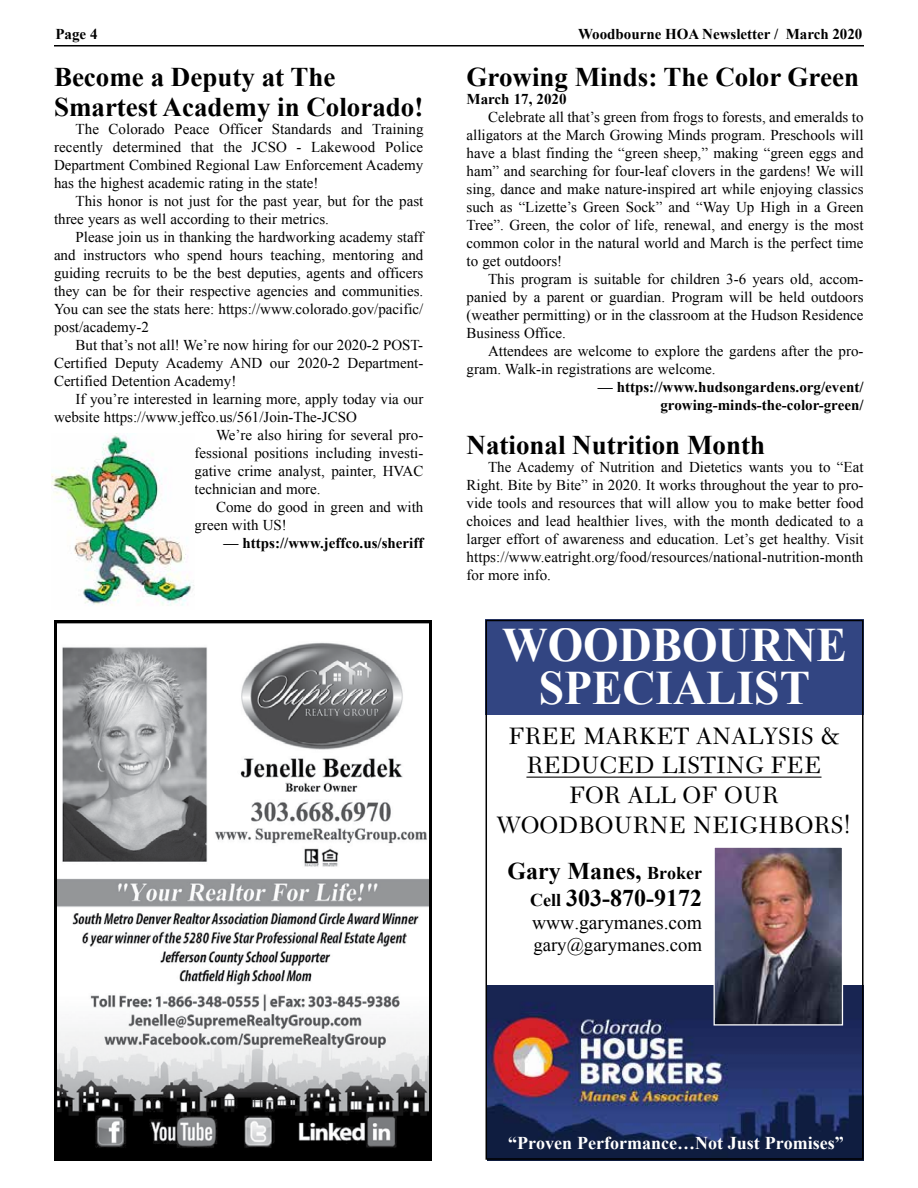
<style>
.page{position:relative;width:918px;height:1188px;background:#fff}
.page>*{position:absolute;margin:0;border:0;box-sizing:border-box;transform-origin:0 0}
.t1{font:700 48px/43.5px "Times New Roman";color:#fff;text-align:center;scale:.95 1}
.t2{font:700 27px/30px "Times New Roman";color:#000}
.t3{font:24.75px/29.7px "New Caledonia";color:#000;text-align:center}
.t4{font:700 24px/27px "Times New Roman";color:#000;text-align:right}
.t5{font:19.5px "Times New Roman";color:#000}
.t6{font:18.75px "Times New Roman";color:#000}
.t7{font:700 18px "Times New Roman";color:#fff}
.t8{font:15px/18px "Times New Roman";color:#000;text-align:justify}
.t9{font:700 15px/18px "Times New Roman";color:#000;text-align:right}
.s1{font-size:18px}
</style>
<div class="page">
<hr style="left:54px;top:45px;width:810px;height:1px;background:#000">
<svg style="left:58px;top:642px;width:370px;height:514px"></svg>
<div style="left:54px;top:620px;width:378px;height:540px;border:3px solid #000"></div>
<hr style="left:526px;top:777px;width:296px;height:1px;background:#000">
<div style="left:486px;top:620px;width:378px;height:95px;background:#324582"></div>
<img style="left:489px;top:985px;width:372px;height:172px">
<img style="left:716px;top:849px;width:125px;height:175px">
<div style="left:714px;top:847px;width:129px;height:179px;border:1px solid #fff"></div>
<div style="left:486px;top:620px;width:378px;height:540px;border:2px solid #000"></div>
<img style="left:52px;top:433px;width:142px;height:173px">
<p class="t9" style="left:56px;top:24px;width:44px">Page 4</p>
<p class="t9" style="left:578px;top:24px;width:286px">Woodbourne HOA Newsletter / March 2020</p>
<h2 class="t2" style="left:467px;top:61px;width:394px">Growing Minds: The Color Green</h2>
<p class="t9" style="left:467px;top:90px;width:102px">March 17, 2020</p>
<p class="t8" style="left:467px;top:108px;width:398px;text-indent:22px">Celebrate all that’s green from frogs to forests, and emeralds to alligators at the March Growing Minds program. Preschools will have a blast finding the “green sheep,” making “green eggs and ham” and searching for four-leaf clovers in the gardens! We will sing, dance and make nature-inspired art while enjoying classics such as “Lizette’s Green Sock” and “Way Up High in a Green Tree”. Green, the color of life, renewal, and energy is the most common color in the natural world and March is the perfect time to get outdoors!</p>
<p class="t8" style="left:467px;top:270px;width:398px;text-indent:22px">This program is suitable for children 3-6 years old, accom&shy;panied by a parent or guardian. Program will be held outdoors (weather permitting) or in the classroom at the Hudson Residence Business Office.</p>
<p class="t8" style="left:467px;top:342px;width:398px;text-indent:22px">Attendees are welcome to explore the gardens after the pro&shy;gram. Walk-in registrations are welcome.</p>
<p class="t9" style="left:598px;top:378px;width:267px">— https://www.hudsongardens.org/event/ growing-minds-the-color-green/</p>
<h2 class="t2" style="left:467px;top:429px;width:300px">National Nutrition Month</h2>
<p class="t8" style="left:467px;top:457px;width:398px;text-indent:22px">The Academy of Nutrition and Dietetics wants you to “Eat Right. Bite by Bite” in 2020. It works throughout the year to pro&shy;vide tools and resources that will allow you to make better food choices and lead healthier lives, with the month dedicated to a larger effort of awareness and education. Let’s get healthy. Visit https://www.eatright.org/food/resources/national-nutrition-month for more info.</p>
<h2 class="t2" style="left:54px;top:61px;width:371px">Become a Deputy at The<br>Smartest Academy in Colorado!</h2>
<p class="t8" style="left:54px;top:120px;width:371px;text-indent:22px">The Colorado Peace Officer Standards and Training recently determined that the JCSO - Lakewood Police Department Combined Regional Law Enforcement Academy has the highest academic rating in the state!</p>
<p class="t8" style="left:54px;top:192px;width:371px;text-indent:22px">This honor is not just for the past year, but for the past three years as well according to their metrics.</p>
<p class="t8" style="left:54px;top:228px;width:371px;text-indent:22px">Please join us in thanking the hardworking academy staff and instructors who spend hours teaching, mentoring and guiding recruits to be the best deputies, agents and officers they can be for their respective agencies and communities.<br>You can see the stats here: https://www.colorado.gov/pacific/ post/academy-2</p>
<p class="t8" style="left:54px;top:336px;width:371px;text-indent:22px">But that’s not all! We’re now hiring for our 2020-2 POST-Certified Deputy Academy AND our 2020-2 Department-Certified Detention Academy!</p>
<p class="t8" style="left:76px;top:390px;width:349px">If you’re interested in learning more, apply today via our</p>
<p class="t8" style="left:54px;top:408px;width:304px">website https://www.jeffco.us/561/Join-The-JCSO</p>
<p class="t8" style="left:216px;top:426px;width:209px">We’re also hiring for several pro-</p>
<p class="t8" style="left:195px;top:444px;width:230px">fessional positions including investi-</p>
<p class="t8" style="left:195px;top:462px;width:230px">gative crime analyst, painter, HVAC</p>
<p class="t8" style="left:195px;top:480px;width:128px">technician and more.</p>
<p class="t8" style="left:216px;top:498px;width:209px">Come do good in green and with</p>
<p class="t8" style="left:195px;top:516px;width:94px">green with US!</p>
<p class="t9" style="left:223px;top:534px;width:201px">— https://www.jeffco.us/sheriff</p>
<h1 class="t1" style="left:502px;top:622px;width:364px">WOODBOURNE<br>SPECIALIST</h1>
<h3 class="t3" style="left:497px;top:721px;width:355px">FREE MARKET ANALYSIS &amp;<br>REDUCED LISTING FEE<br>FOR ALL OF OUR<br>WOODBOURNE NEIGHBORS!</h3>
<h3 class="t4" style="left:507px;top:857px;width:196px">Gary Manes, <span class="s1">Broker<br>Cell</span> 303-870-9172</h3>
<h3 class="t5" style="left:532px;top:909px;width:172px">www.garymanes.com</h3>
<p class="t6" style="left:533px;top:932px;width:170px">gary@garymanes.com</p>
<p class="t7" style="left:508px;top:1130px;width:337px">“Proven Performance…Not Just Promises”</p>
</div>
